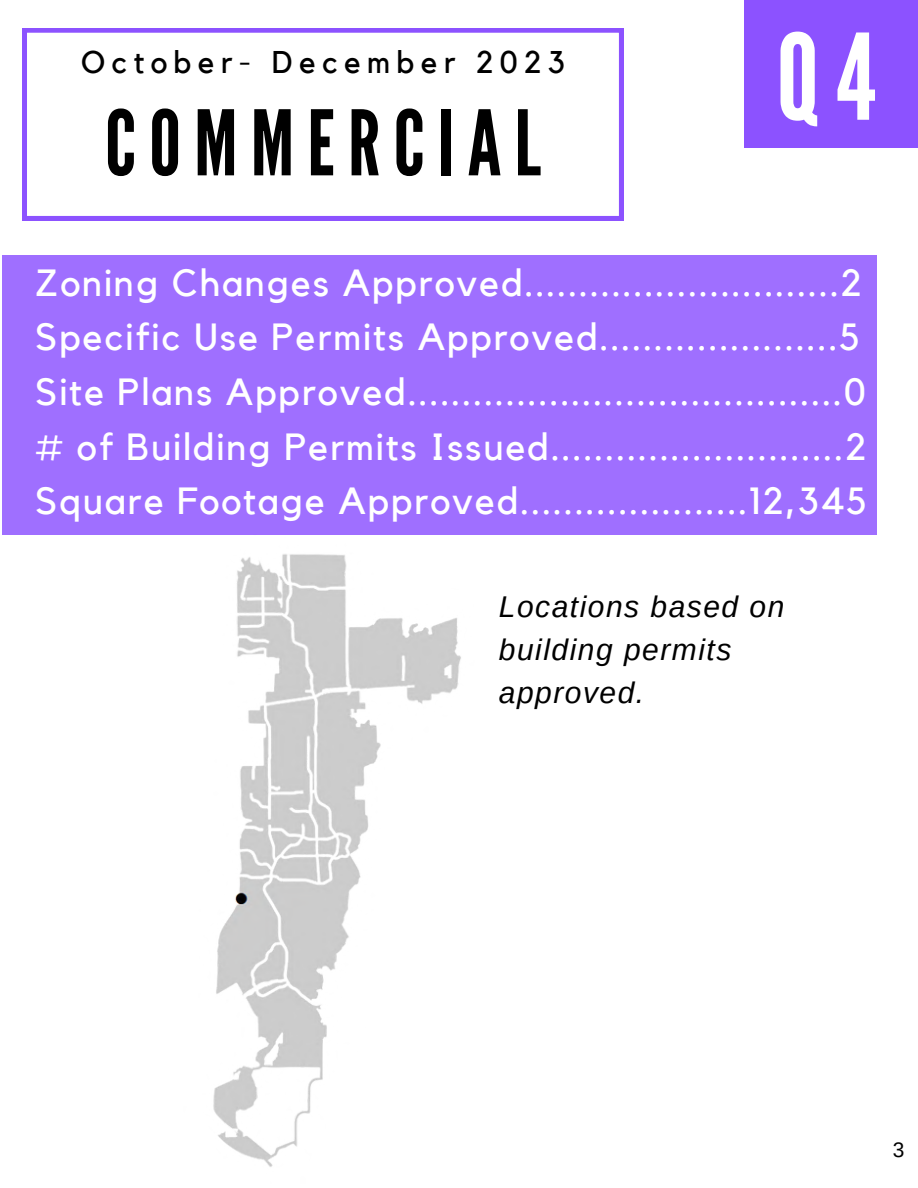
<style>
.page{position:relative;width:918px;height:1188px;background:#fff}
.page>*{position:absolute;margin:0;border:0;box-sizing:border-box;transform-origin:0 0}
.t1{font:118.65px "League Gothic";color:#fff}
.t2{font:90px "League Gothic";letter-spacing:.145em;color:#000}
.t3{font:37.8px "Kollektif";letter-spacing:.05em;color:#fff}
.t4{font:31.35px "Kollektif";letter-spacing:.2em;color:#000}
.t5{font:italic 30px/42.8px "Arimo";letter-spacing:.05em;color:#000}
.t6{font:21px "Arimo";color:#000}
</style>
<div class="page">
<div style="left:744px;top:0;width:174px;height:148px;background:#8c52ff"></div>
<svg style="left:23px;top:28px;width:600px;height:192px"></svg>
<div style="left:2px;top:255px;width:875px;height:280px;background:#9f6fff"></div>
<img style="left:213px;top:554px;width:248px;height:613px">
<p class="t4" style="left:81px;top:48px;width:485px">October- December 2023</p>
<h3 class="t2" style="left:105px;top:91px;width:437px">COMMERCIAL</h3>
<p class="t1" style="left:777px;top:9px;width:101px">Q4</p>
<h2 class="t3" style="left:36px;top:265px;width:828px">Zoning Changes Approved.............................2</h2>
<h1 class="t3" style="left:36px;top:320px;width:826px">Specific Use Permits Approved......................5</h1>
<p class="t3" style="left:36px;top:374px;width:832px">Site Plans Approved........................................0</p>
<p class="t3" style="left:36px;top:429px;width:832px"># of Building Permits Issued...........................2</p>
<p class="t3" style="left:36px;top:484px;width:833px">Square Footage Approved.....................12,345</p>
<h3 class="t5" style="left:499px;top:586px;width:287px">Locations based on building permits approved.</h3>
<p class="t6" style="left:893px;top:1138px;width:13px">3</p>
</div>
